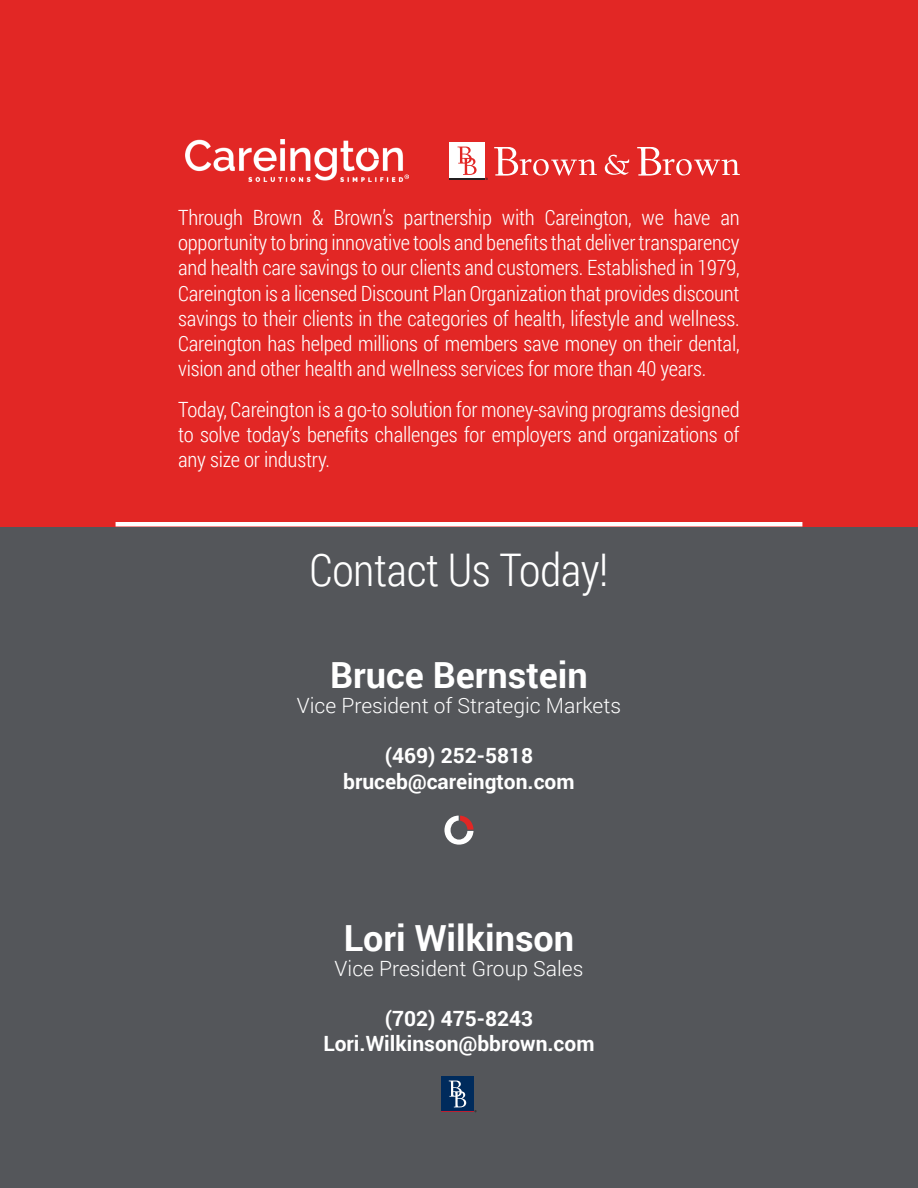
<style>
.page{position:relative;width:918px;height:1188px;background:#fff}
.page>*{position:absolute;margin:0;border:0;box-sizing:border-box;transform-origin:0 0}
.t1{font:300 45px "Roboto Condensed";letter-spacing:-.01em;color:#fff}
.t2{font:700 36px "Roboto";color:#fff}
.t3{font:300 21px/25.2px "Roboto Condensed";letter-spacing:-.01em;color:#fff;text-align:justify}
.t4{font:700 21px/25.2px "Roboto";color:#fff;text-align:center}
.t5{font:300 21px "Roboto";color:#fff}
</style>
<div class="page">
<div style="left:0;top:526px;width:918px;height:662px;background:#54565a"></div>
<div style="left:0;top:0;width:918px;height:526px;background:#e22725"></div>
<hr style="left:116px;top:522px;width:686px;height:4px;background:#fff">
<img style="left:186px;top:140px;width:222px;height:42px">
<svg style="left:605px;top:155px;width:24px;height:20px"></svg>
<svg style="left:494px;top:147px;width:103px;height:29px"></svg>
<svg style="left:637px;top:147px;width:103px;height:29px"></svg>
<div style="left:449px;top:143px;width:36px;height:36px;background:#fff"></div>
<svg style="left:458px;top:147px;width:19px;height:28px"></svg>
<hr style="left:449px;top:179px;width:36px;height:1px;background:#231f20">
<svg style="left:444px;top:816px;width:30px;height:29px"></svg>
<div style="left:441px;top:1077px;width:33px;height:34px;background:#002b5c"></div>
<svg style="left:449px;top:1081px;width:17px;height:26px"></svg>
<hr style="left:441px;top:1111px;width:33px;height:1px;background:#bc1f30">
<p class="t3" style="left:178px;top:204px;width:563px">Through Brown &amp; Brown’s partnership with Careington, we have an opportunity to bring innovative tools and benefits that deliver transparency and health care savings to our clients and customers. Established in 1979, Careington is a licensed Discount Plan Organization that provides discount savings to their clients in the categories of health, lifestyle and wellness.<br>Careington has helped millions of members save money on their dental, vision and other health and wellness services for more than 40 years.</p>
<p class="t3" style="left:178px;top:396px;width:563px">Today, Careington is a go-to solution for money-saving programs designed to solve today’s benefits challenges for employers and organizations of any size or industry.</p>
<h1 class="t1" style="left:309px;top:539px;width:300px">Contact Us Today!</h1>
<h2 class="t2" style="left:330px;top:650px;width:259px">Bruce Bernstein</h2>
<p class="t5" style="left:297px;top:691px;width:326px">Vice President of Strategic Markets</p>
<p class="t4" style="left:343px;top:743px;width:233px">(469) 252-5818 bruceb@careington.com</p>
<h2 class="t2" style="left:344px;top:912px;width:232px">Lori Wilkinson</h2>
<p class="t5" style="left:335px;top:954px;width:250px">Vice President Group Sales</p>
<p class="t4" style="left:323px;top:1005px;width:273px">(702) 475-8243<br>Lori.Wilkinson@bbrown.com</p>
</div>
